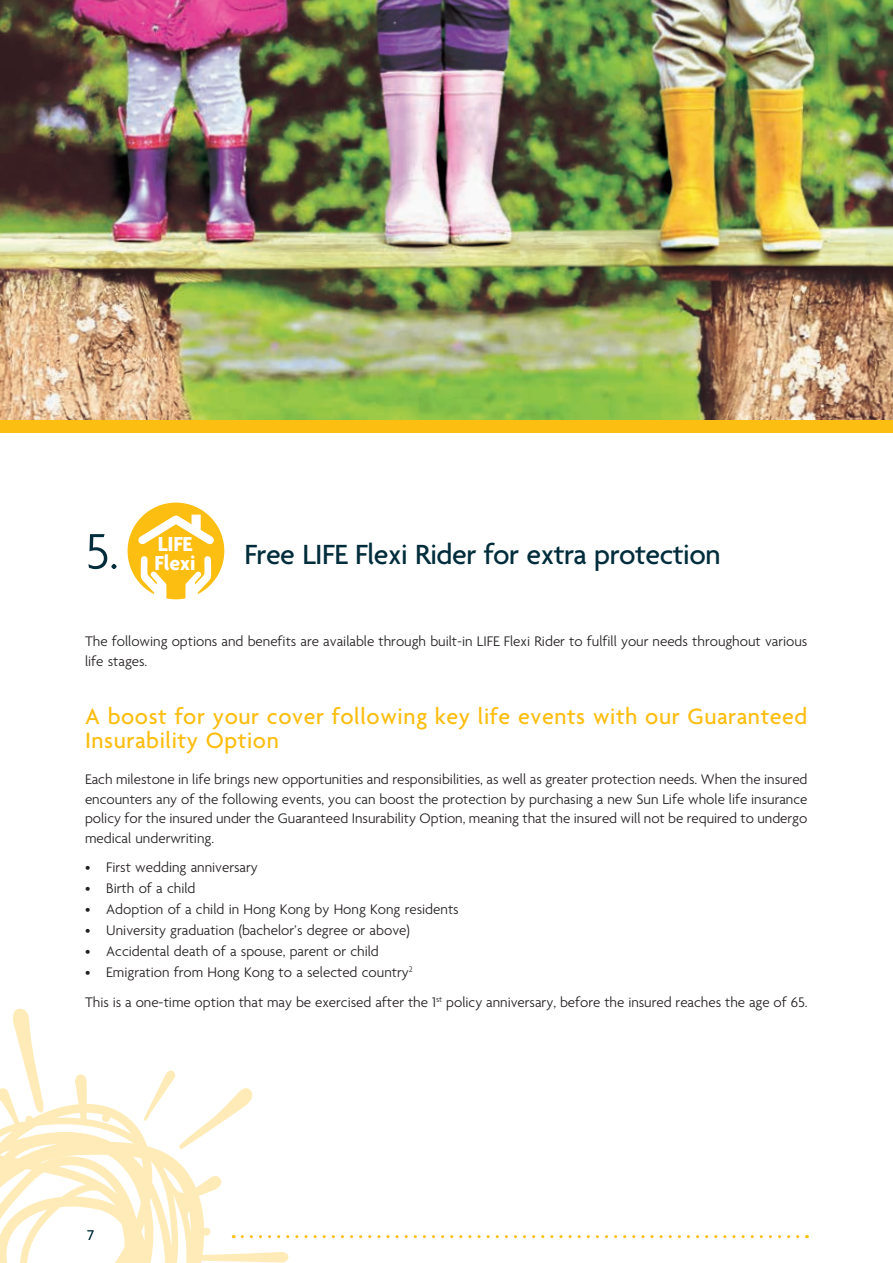
<style>
.page{position:relative;width:893px;height:1263px;background:#fff}
.page>*{position:absolute;margin:0;border:0;box-sizing:border-box;transform-origin:0 0}
.t1{font:500 30px "Agenda";letter-spacing:-.015em;color:#002c3b}
.t2{font:500 24px/24px "Agenda";letter-spacing:.025em;color:#fdbe12}
.t3{font:700 21.9px/18.8px "Agenda";letter-spacing:-.01em;color:#fff}
.t4{font:300 15px/19.5px "Agenda";color:#231f20}
.t5{font:300 15px "Agenda";color:#002c3b}
.s1{font-weight:300;font-size:54px}
</style>
<div class="page">
<img style="left:0;top:0;width:893px;height:421px">
<svg style="left:288px;top:1235px;width:519px;height:3px"></svg>
<div style="left:0;top:421px;width:893px;height:12px;background:#fdbe12"></div>
<div style="left:128px;top:503px;width:96px;height:96px;background:#fdbe12;border-radius:50%"></div>
<svg style="left:131px;top:510px;width:90px;height:90px"></svg>
<svg style="left:0;top:1008px;width:288px;height:255px"></svg>
<h1 class="t1" style="left:85px;top:538px;width:637px"><span class="s1">5.</span> Free LIFE Flexi Rider for extra protection</h1>
<h3 class="t3" style="left:155px;top:536px;width:43px">LIFE<br>Flexi</h3>
<p class="t4" style="left:85px;top:633px;width:724px">The following options and benefits are available through built-in LIFE Flexi Rider to fulfill your needs throughout various life stages.</p>
<h2 class="t2" style="left:85px;top:706px;width:724px">A boost for your cover following key life events with our Guaranteed<br>Insurability Option</h2>
<p class="t4" style="left:85px;top:770px;width:724px;text-align:justify">Each milestone in life brings new opportunities and responsibilities, as well as greater protection needs. When the insured encounters any of the following events, you can boost the protection by purchasing a new Sun Life whole life insurance policy for the insured under the Guaranteed Insurability Option, meaning that the insured will not be required to undergo medical underwriting.</p>
<p class="t4" style="left:85px;top:858px;width:174px">• First wedding anniversary</p>
<p class="t4" style="left:85px;top:879px;width:112px">• Birth of a child</p>
<p class="t4" style="left:85px;top:900px;width:375px">• Adoption of a child in Hong Kong by Hong Kong residents</p>
<p class="t4" style="left:85px;top:921px;width:326px">• University graduation (bachelor’s degree or above)</p>
<p class="t4" style="left:85px;top:942px;width:295px">• Accidental death of a spouse, parent or child</p>
<p class="t4" style="left:85px;top:958px;width:724px;line-height:30.2px">• Emigration from Hong Kong to a selected country<sup>2<br></sup>This is a one-time option that may be exercised after the 1<sup>st</sup> policy anniversary, before the insured reaches the age of 65.</p>
<p class="t5" style="left:87px;top:1227px;width:8px">7</p>
</div>
